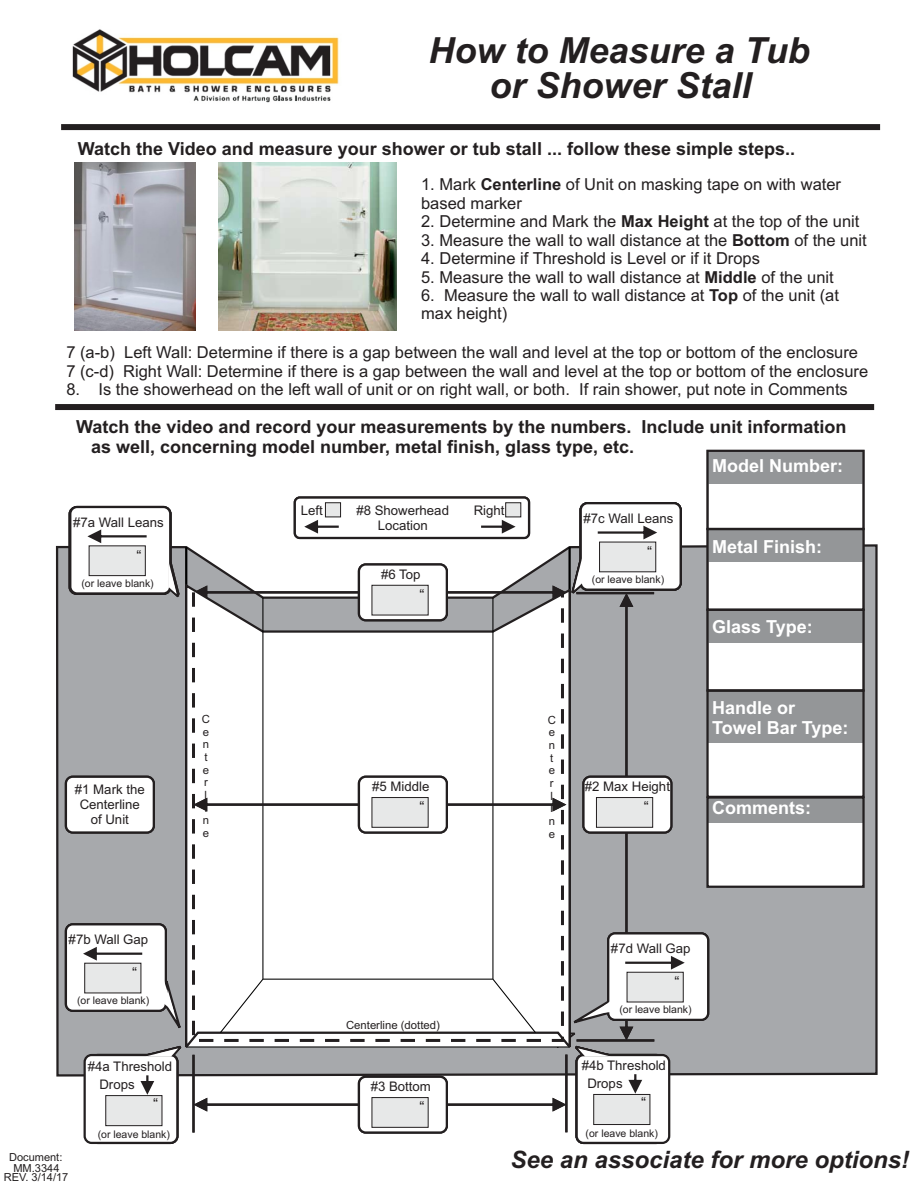
<style>
.page{position:relative;width:918px;height:1188px;background:#fff}
.page>*{position:absolute;margin:0;border:0;box-sizing:border-box;transform-origin:0 0}
.t1{font:italic 700 36px/34.3px "Arial";color:#231f20;text-align:center}
.t2{font:italic 700 24px "Arial";color:#231f20}
.t3{font:700 18px/20.1px "Arial";color:#231f20}
.t4{font:700 18px/20.1px "Arial";color:#fff}
.t5{font:16.5px/18.5px "Arial";color:#231f20}
.t6{font:15.15px "Arial";color:#231f20}
.t7{font:13.2px/14.9px "Arial";color:#231f20}
.t8{font:11.4px/12.6px "Arial";color:#231f20}
.t9{font:11.1px/10.6px "Arial";color:#231f20;text-align:center}
.t10{font:10.5px "Arial";color:#231f20}
.s1{font-weight:700}
</style>
<div class="page">
<svg style="left:55px;top:543px;width:823px;height:535px;background:#a1a3a5"></svg>
<div style="left:358px;top:1076px;width:90px;height:58px;background:#fff;border:2px solid #231f20;border-radius:7px"></div>
<svg style="left:195px;top:1097px;width:370px;height:31px"></svg>
<hr style="left:192px;top:1055px;width:3px;height:78px;background:#231f20">
<hr style="left:565px;top:1055px;width:2px;height:77px;background:#231f20">
<div style="left:294px;top:496px;width:236px;height:43px;background:#fff;border:2px solid #231f20;border-radius:5px"></div>
<img style="left:74px;top:162px;width:122px;height:169px">
<img style="left:219px;top:162px;width:177px;height:169px">
<div style="left:55px;top:404px;width:819px;height:6px;background:#231f20"></div>
<div style="left:61px;top:124px;width:819px;height:6px;background:#231f20"></div>
<div style="left:576px;top:1054px;width:94px;height:90px;background:#fff;border:2px solid #231f20;border-radius:7px"></div>
<svg style="left:593px;top:1074px;width:58px;height:51px"></svg>
<div style="left:84px;top:1054px;width:94px;height:90px;background:#fff;border:2px solid #231f20;border-radius:7px"></div>
<svg style="left:105px;top:1075px;width:58px;height:52px"></svg>
<div style="left:69px;top:506px;width:102px;height:89px;background:#fff;border:2px solid #231f20;border-radius:7px"></div>
<div style="left:65px;top:923px;width:102px;height:89px;background:#fff;border:2px solid #231f20;border-radius:7px"></div>
<div style="left:65px;top:776px;width:90px;height:58px;background:#fff;border:2px solid #231f20;border-radius:7px"></div>
<div style="left:607px;top:932px;width:102px;height:89px;background:#fff;border:2px solid #231f20;border-radius:7px"></div>
<svg style="left:79px;top:502px;width:606px;height:559px"></svg>
<div style="left:708px;top:743px;width:156px;height:54px;background:#fff"></div>
<div style="left:708px;top:691px;width:156px;height:52px;background:#949698"></div>
<svg style="left:706px;top:449px;width:159px;height:240px"></svg>
<div style="left:708px;top:451px;width:156px;height:33px;background:#949698"></div>
<div style="left:708px;top:529px;width:156px;height:33px;background:#949698"></div>
<div style="left:708px;top:610px;width:156px;height:33px;background:#949698"></div>
<div style="left:708px;top:823px;width:156px;height:64px;background:#fff"></div>
<div style="left:708px;top:797px;width:156px;height:26px;background:#949698"></div>
<div style="left:706px;top:450px;width:159px;height:80px;border:2px solid #231f20"></div>
<div style="left:706px;top:528px;width:159px;height:83px;border:2px solid #231f20"></div>
<div style="left:706px;top:609px;width:159px;height:83px;border:2px solid #231f20"></div>
<div style="left:706px;top:689px;width:159px;height:109px;border:2px solid #231f20"></div>
<div style="left:706px;top:796px;width:159px;height:92px;border:2px solid #231f20"></div>
<img style="left:72px;top:29px;width:267px;height:74px">
<h1 class="t1" style="left:429px;top:37px;width:383px">How to Measure a Tub or Shower Stall</h1>
<p class="t3" style="left:78px;top:140px;width:719px">Watch the Video and measure your shower or tub stall ... follow these simple steps..</p>
<p class="t5" style="left:421px;top:177px;width:421px">1. Mark <span class="s1">Centerline</span> of Unit on masking tape on with water based marker</p>
<p class="t5" style="left:421px;top:214px;width:440px">2. Determine and Mark the <span class="s1">Max Height</span> at the top of the unit</p>
<p class="t5" style="left:421px;top:232px;width:447px">3. Measure the wall to wall distance at the <span class="s1">Bottom</span> of the unit</p>
<p class="t5" style="left:421px;top:251px;width:340px">4. Determine if Threshold is Level or if it Drops</p>
<p class="t5" style="left:421px;top:269px;width:414px">5. Measure the wall to wall distance at <span class="s1">Middle</span> of the unit</p>
<p class="t5" style="left:421px;top:287px;width:419px">6. Measure the wall to wall distance at <span class="s1">Top</span> of the unit (at max height)</p>
<p class="t5" style="left:66px;top:345px;width:803px">7 (a-b) Left Wall: Determine if there is a gap between the wall and level at the top or bottom of the enclosure<br>7 (c-d) Right Wall: Determine if there is a gap between the wall and level at the top or bottom of the enclosure</p>
<p class="t5" style="left:66px;top:382px;width:783px">8. Is the showerhead on the left wall of unit or on right wall, or both. If rain shower, put note in Comments</p>
<p class="t3" style="left:91px;top:418px;width:757px;text-indent:-15px">Watch the video and record your measurements by the numbers. Include unit information as well, concerning model number, metal finish, glass type, etc.</p>
<p class="t4" style="left:712px;top:458px;width:133px">Model Number:</p>
<p class="t7" style="left:73px;top:511px;width:92px">#7b Wall Leans</p>
<p class="t6" style="left:137px;top:550px;width:7px">“</p>
<p class="t7" style="left:76px;top:511px;width:92px">#7a Wa l Leans</p>
<p class="t7" style="left:73px;top:516px;width:40px">#7a W</p>
<p class="t7" style="left:301px;top:504px;width:24px">Left</p>
<p class="t7" style="left:474px;top:504px;width:32px">Right</p>
<p class="t7" style="left:356px;top:505px;width:94px;text-align:center">#8 Showerhead<br>Location</p>
<p class="t7" style="left:583px;top:507px;width:92px">#7b Wall Leans</p>
<p class="t6" style="left:647px;top:546px;width:7px">“</p>
<p class="t7" style="left:583px;top:512px;width:39px">#7c W</p>
<p class="t4" style="left:712px;top:538px;width:112px">Metal Finish:</p>
<p class="t10" style="left:81px;top:579px;width:74px">(or leave blank)</p>
<p class="t7" style="left:381px;top:568px;width:41px">#6 Top</p>
<p class="t6" style="left:419px;top:589px;width:7px">“</p>
<p class="t10" style="left:592px;top:576px;width:74px">(or leave blank)</p>
<p class="t4" style="left:712px;top:618px;width:102px">Glass Type:</p>
<p class="t7" style="left:75px;top:783px;width:71px;text-align:center">#1 Mark the<br>Centerline of Unit</p>
<p class="t8" style="left:202px;top:714px;width:10px">C e n t e r l<br>I n e</p>
<p class="t8" style="left:548px;top:714px;width:10px">C e n t e r l<br>I n e</p>
<p class="t7" style="left:372px;top:780px;width:59px">#5 Middle</p>
<p class="t6" style="left:419px;top:801px;width:7px">“</p>
<p class="t7" style="left:585px;top:780px;width:87px">#2 Max Height</p>
<p class="t6" style="left:644px;top:801px;width:7px">“</p>
<p class="t4" style="left:712px;top:699px;width:138px">Handle or<br>Towel Bar Type:</p>
<p class="t4" style="left:712px;top:799px;width:101px">Comments:</p>
<p class="t7" style="left:69px;top:928px;width:92px">#7b Wall Leans</p>
<p class="t6" style="left:132px;top:967px;width:7px">“</p>
<p class="t7" style="left:69px;top:933px;width:81px">#7b Wall Gap</p>
<p class="t7" style="left:611px;top:937px;width:92px">#7b Wall Leans</p>
<p class="t6" style="left:675px;top:976px;width:7px">“</p>
<p class="t7" style="left:611px;top:942px;width:81px">#7d Wall Gap</p>
<p class="t10" style="left:77px;top:997px;width:74px">(or leave blank)</p>
<p class="t10" style="left:619px;top:1006px;width:74px">(or leave blank)</p>
<p class="t8" style="left:346px;top:1019px;width:95px">Centerline (dotted)</p>
<p class="t7" style="left:97px;top:1059px;width:78px">#4a Treshold is Level</p>
<p class="t7" style="left:99px;top:1058px;width:74px;line-height:18.1px;text-indent:-12px">#4a Threshold<br>Drops</p>
<p class="t10" style="left:98px;top:1131px;width:74px">(or leave blank)</p>
<p class="t7" style="left:108px;top:1060px;width:63px;text-indent:-15px">#4b Treshold<br>Level</p>
<p class="t7" style="left:122px;top:1084px;width:13px">or</p>
<p class="t7" style="left:120px;top:1085px;width:13px">or</p>
<p class="t7" style="left:371px;top:1080px;width:62px">#3 Bottom</p>
<p class="t6" style="left:419px;top:1101px;width:7px">“</p>
<p class="t7" style="left:587px;top:1057px;width:80px;line-height:18.1px;text-indent:-6px">#4b Threshold<br>Drops</p>
<p class="t10" style="left:586px;top:1130px;width:74px">(or leave blank)</p>
<p class="t7" style="left:596px;top:1059px;width:63px;text-indent:18px">reshold<br>Level</p>
<p class="t7" style="left:589px;top:1074px;width:46px">is Level</p>
<p class="t7" style="left:608px;top:1084px;width:13px">or</p>
<p class="t9" style="left:9px;top:1153px;width:55px">Document:<br>MM.3344</p>
<p class="t9" style="left:4px;top:1173px;width:66px">REV. 3/14/17</p>
<h2 class="t2" style="left:510px;top:1151px;width:400px">See an associate for more options!</h2>
</div>
